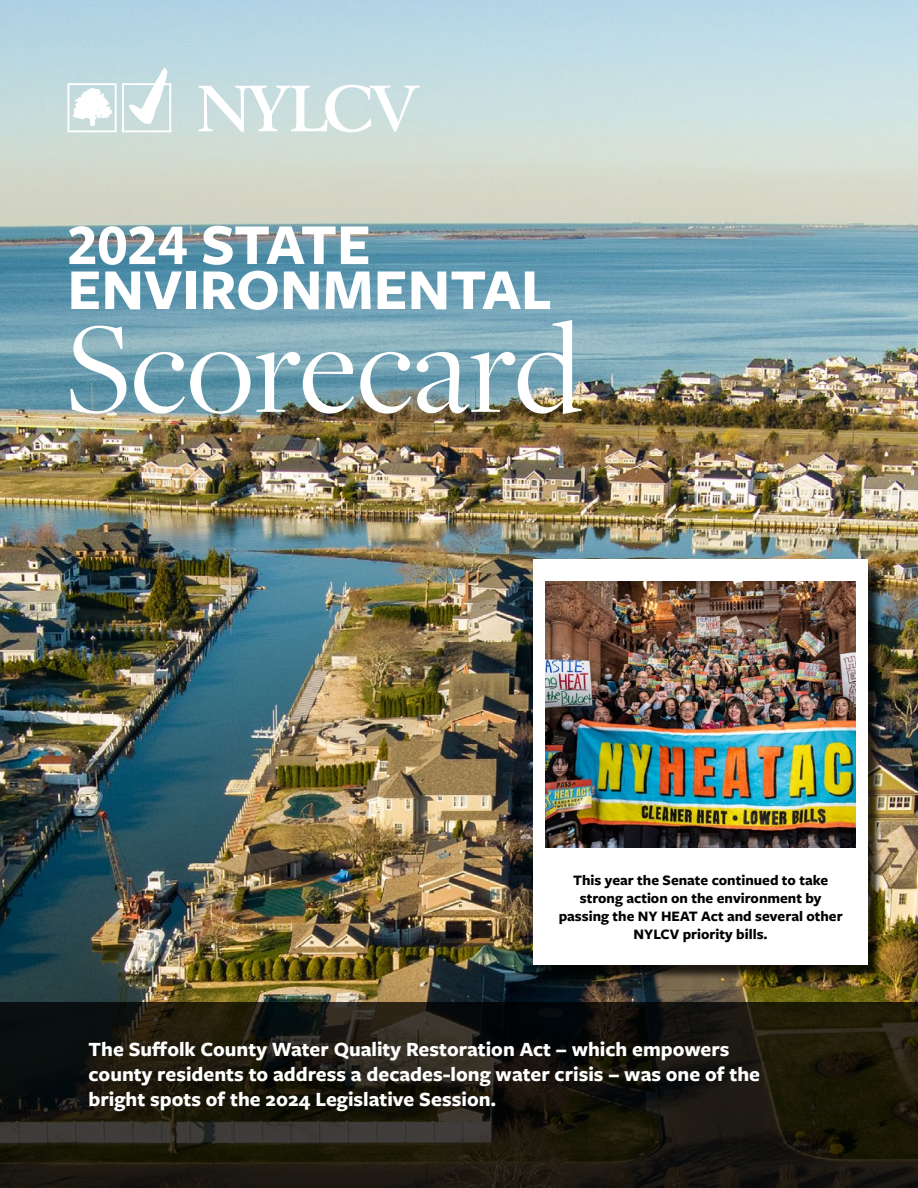
<style>
.page{position:relative;width:918px;height:1188px;background:#fff}
.page>*{position:absolute;margin:0;border:0;box-sizing:border-box;transform-origin:0 0}
.t1{font:135px "Freight Disp Pro";color:#fff}
.t2{font:700 60px/45px "Freight Sans Pro";color:#fff}
.t3{font:700 21px/25.2px "Freight Sans Pro";color:#fff}
.t4{font:700 15px/18px "Freight Sans Pro";color:#000;text-align:center}
</style>
<div class="page">
<img style="left:0;top:0;width:918px;height:1003px">
<svg style="left:68px;top:68px;width:103px;height:64px"></svg>
<svg style="left:0;top:1003px;width:918px;height:185px;background:#1b1910"></svg>
<svg style="left:199px;top:83px;width:221px;height:50px"></svg>
<div style="left:536px;top:561px;width:347px;height:419px;background:#000;opacity:.75"></div>
<div style="left:534px;top:559px;width:334px;height:406px;background:#fff"></div>
<img style="left:546px;top:581px;width:310px;height:266px">
<h2 class="t2" style="left:68px;top:220px;width:486px">2024 STATE<br>ENVIRONMENTAL</h2>
<h1 class="t1" style="left:65px;top:281px;width:518px">Scorecard</h1>
<p class="t4" style="left:559px;top:870px;width:286px">This year the Senate continued to take strong action on the environment by passing the NY HEAT Act and several other NYLCV priority bills.</p>
<p class="t3" style="left:89px;top:1036px;width:673px">The Suffolk County Water Quality Restoration Act – which empowers county residents to address a decades-long water crisis – was one of the bright spots of the 2024 Legislative Session.</p>
</div>
